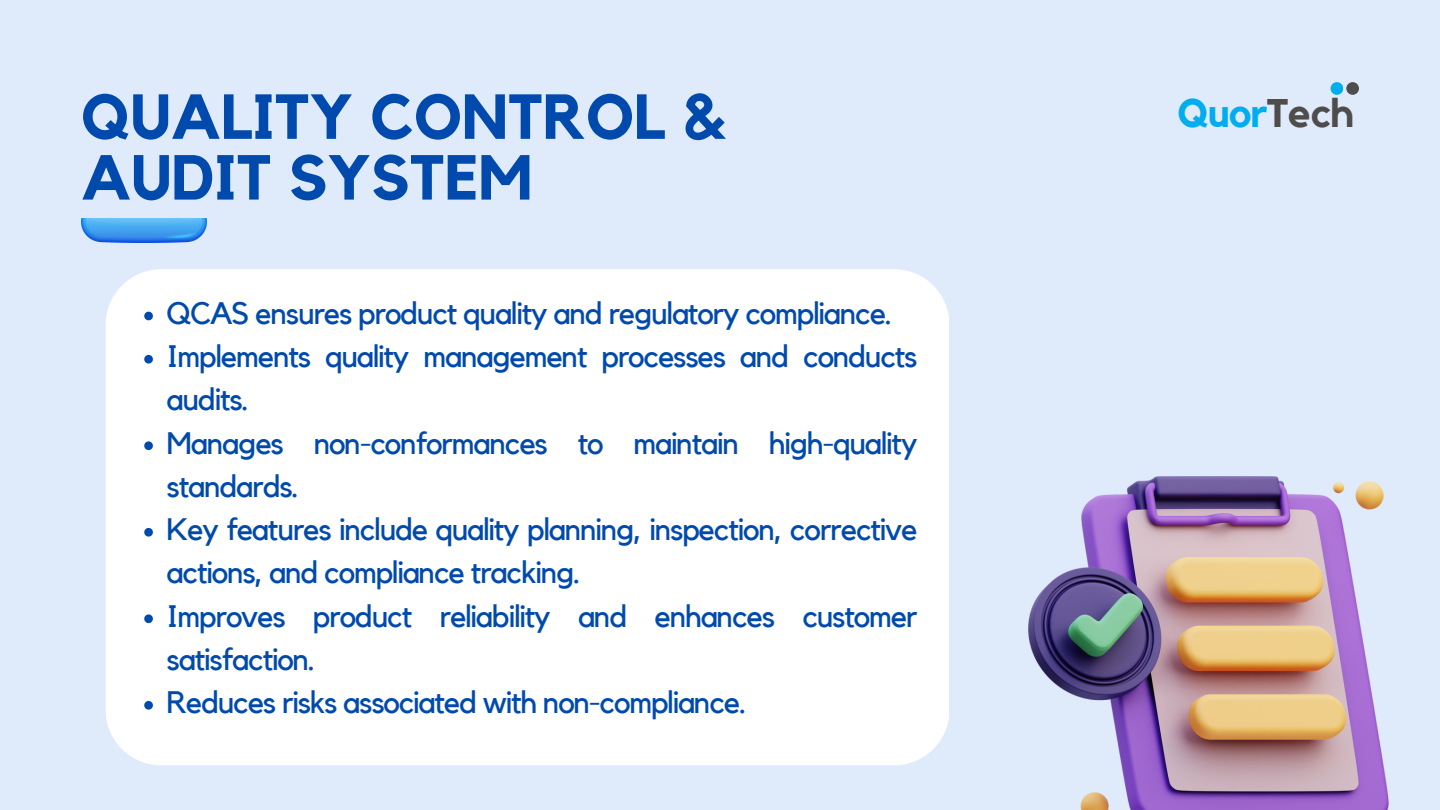
<style>
.page{position:relative;width:1440px;height:810px;background:#dfebfb}
.page>*{position:absolute;margin:0;border:0;box-sizing:border-box;transform-origin:0 0}
.t1{font:700 62.8px/60.8px "Kollektif";color:#004aad}
.t2{font:700 39.8px "Kollektif";letter-spacing:-.02em;color:#00adef}
.t3{font:31px/43.3px "Kollektif";letter-spacing:-.04em;color:#004aad}
.s1{color:#4f4c4c}
</style>
<div class="page">
<img style="left:81px;top:218px;width:126px;height:25px">
<div style="left:106px;top:269px;width:843px;height:496px;background:#fff;border-radius:56px"></div>
<svg style="left:144px;top:312px;width:9px;height:8px"></svg>
<svg style="left:144px;top:355px;width:9px;height:9px"></svg>
<svg style="left:144px;top:441px;width:9px;height:9px"></svg>
<svg style="left:144px;top:528px;width:9px;height:9px"></svg>
<svg style="left:144px;top:614px;width:9px;height:9px"></svg>
<svg style="left:144px;top:701px;width:9px;height:9px"></svg>
<img style="left:1029px;top:476px;width:360px;height:334px">
<div style="left:1346px;top:82px;width:13px;height:13px;background:#4f4c4c;border-radius:50%"></div>
<div style="left:1331px;top:82px;width:12px;height:13px;background:#00adef;border-radius:50%"></div>
<h2 class="t1" style="left:81px;top:89px;width:647px">QUALITY CONTROL &amp;<br>AUDIT SYSTEM</h2>
<p class="t2" style="left:1177px;top:95px;width:177px">Quor<span class="s1">Tech</span></p>
<p class="t3" style="left:167px;top:293px;width:727px">QCAS ensures product quality and regulatory compliance.</p>
<p class="t3" style="left:167px;top:336px;width:753px">Implements quality management processes and conducts audits.</p>
<p class="t3" style="left:167px;top:422px;width:753px">Manages non-conformances to maintain high-quality standards.</p>
<p class="t3" style="left:167px;top:509px;width:753px">Key features include quality planning, inspection, corrective actions, and compliance tracking.</p>
<p class="t3" style="left:167px;top:595px;width:753px">Improves product reliability and enhances customer satisfaction.</p>
<p class="t3" style="left:167px;top:682px;width:581px">Reduces risks associated with non-compliance.</p>
</div>
